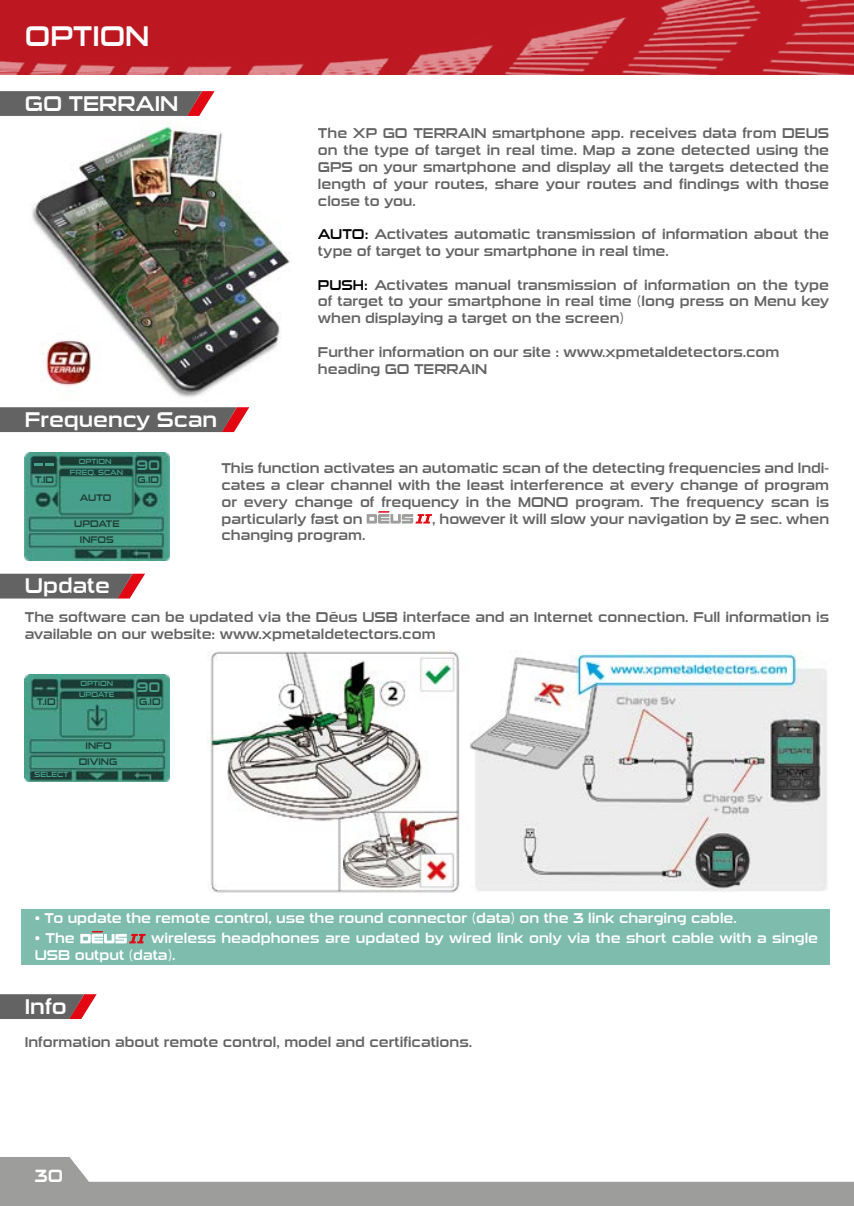
<style>
.page{position:relative;width:854px;height:1206px;background:#fff}
.page>*{position:absolute;margin:0;border:0;box-sizing:border-box;transform-origin:0 0}
.t1{font:28px "Sui Generis Rg";color:#fff}
.t2{font:21px "Sui Generis Rg";color:#fff}
.t3{font:17.5px "Sui Generis Rg";color:#fff}
.t4{font:14px/16.8px "Sui Generis Rg";color:#646363;text-align:justify}
.t5{font:14px/16.8px "Sui Generis Rg";color:#fff}
.t6{font:13.65px "Sui Generis Rg";color:#47a08b}
.t7{font:9.45px "Sui Generis Rg";color:#1e3d35}
.t8{font:7.35px "Sui Generis Rg";color:#47a08b}
.s1{color:#000}
</style>
<div class="page">
<svg style="left:0;top:1157px;width:853px;height:48px;fill:#9d9d9c"></svg>
<img style="left:0;top:0;width:853px;height:75px">
<img style="left:25px;top:674px;width:145px;height:107px">
<img style="left:24px;top:452px;width:145px;height:108px">
<svg style="left:35px;top:464px;width:18px;height:2px"></svg>
<svg style="left:0;top:994px;width:97px;height:25px;background:#816567"></svg>
<svg style="left:0;top:573px;width:145px;height:25px;background:#7a6768"></svg>
<svg style="left:0;top:91px;width:214px;height:25px;background:#716464"></svg>
<img style="left:32px;top:120px;width:258px;height:278px">
<div style="left:21px;top:908px;width:807px;height:56px;background:#7ebcae"></div>
<svg style="left:80px;top:931px;width:66px;height:12px"></svg>
<img style="left:207px;top:651px;width:620px;height:242px">
<svg style="left:366px;top:511px;width:66px;height:12px"></svg>
<svg style="left:0;top:407px;width:249px;height:25px;background:#706465"></svg>
<h1 class="t1" style="left:25px;top:20px;width:126px">OPTION</h1>
<h2 class="t2" style="left:25px;top:91px;width:155px">GO TERRAIN</h2>
<h2 class="t2" style="left:25px;top:407px;width:194px">Frequency Scan</h2>
<p class="t4" style="left:318px;top:125px;width:512px">The XP GO TERRAIN smartphone app. receives data from DEUS on the type of target in real time. Map a zone detected using the GPS on your smartphone and display all the targets detected the length of your routes, share your routes and findings with those close to you.</p>
<p class="t4" style="left:318px;top:226px;width:512px"><span class="s1">AUTO:</span> Activates automatic transmission of information about the type of target to your smartphone in real time.</p>
<p class="t4" style="left:318px;top:276px;width:512px"><span class="s1">PUSH:</span> Activates manual transmission of information on the type of target to your smartphone in real time (long press on Menu key when displaying a target on the screen)</p>
<p class="t4" style="left:318px;top:344px;width:462px">Further information on our site : www.xpmetaldetectors.com heading GO TERRAIN</p>
<p class="t8" style="left:79px;top:457px;width:34px">OPTION</p>
<p class="t6" style="left:136px;top:457px;width:25px">90</p>
<p class="t8" style="left:70px;top:468px;width:55px">FREQ. SCAN</p>
<p class="t7" style="left:35px;top:474px;width:21px">T.ID</p>
<p class="t7" style="left:137px;top:474px;width:23px">G.ID</p>
<p class="t7" style="left:80px;top:492px;width:33px">AUTO</p>
<p class="t7" style="left:74px;top:518px;width:47px">UPDATE</p>
<p class="t7" style="left:80px;top:534px;width:35px">INFOS</p>
<h2 class="t2" style="left:25px;top:574px;width:87px">Update</h2>
<p class="t4" style="left:221px;top:460px;width:609px">This function activates an automatic scan of the detecting frequencies and lndi&shy;cates a clear channel with the least interference at every change of program or every change of frequency in the MONO program. The frequency scan is particularly fast on</p>
<p class="t4" style="left:432px;top:510px;width:398px">, however it will slow your navigation by 2 sec. when</p>
<p class="t4" style="left:221px;top:527px;width:145px">changing program.</p>
<p class="t4" style="left:25px;top:609px;width:805px">The software can be updated via the Dēus USB interface and an Internet connection. Full information is available on our website: www.xpmetaldetectors.com</p>
<p class="t8" style="left:80px;top:678px;width:34px">OPTION</p>
<p class="t6" style="left:137px;top:679px;width:25px">90</p>
<p class="t8" style="left:79px;top:690px;width:37px">UPDATE</p>
<p class="t7" style="left:37px;top:696px;width:21px">T.ID</p>
<p class="t7" style="left:139px;top:696px;width:23px">G.ID</p>
<p class="t7" style="left:85px;top:740px;width:28px">INFO</p>
<p class="t8" style="left:34px;top:770px;width:36px">SELECT</p>
<p class="t7" style="left:79px;top:755px;width:40px">DIVING</p>
<p class="t5" style="left:35px;top:910px;width:703px">• To update the remote control, use the round connector (data) on the 3 link charging cable.</p>
<p class="t5" style="left:35px;top:930px;width:42px">• The</p>
<p class="t5" style="left:35px;top:930px;width:784px;text-indent:116px">wireless headphones are updated by wired link only via the short cable with a single<br>USB output (data).</p>
<h2 class="t2" style="left:25px;top:994px;width:43px">Info</h2>
<p class="t4" style="left:25px;top:1033px;width:448px">Information about remote control, model and certifications.</p>
<p class="t3" style="left:35px;top:1166px;width:30px">30</p>
</div>
